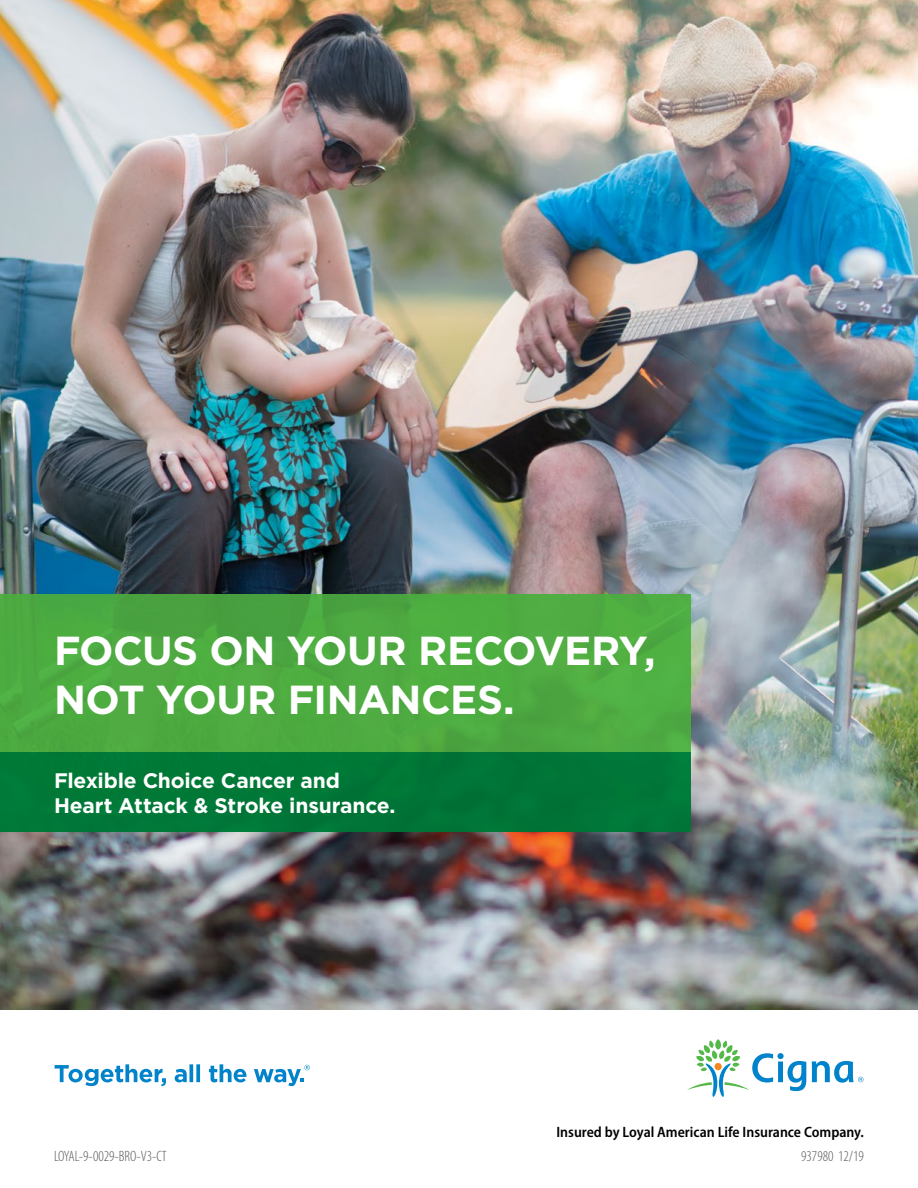
<style>
.page{position:relative;width:918px;height:1188px;background:#fff}
.page>*{position:absolute;margin:0;border:0;box-sizing:border-box;transform-origin:0 0}
.t1{font:700 40.5px/48.6px "Gotham";letter-spacing:-.015em;color:#fff}
.t2{font:700 21px/25.2px "Gotham";letter-spacing:-.01em;color:#fff}
.t3{font:600 semi-condensed 15px "Myriad Pro";color:#000}
.t4{font:300 condensed 15px "Myriad Pro";color:#58595b}
</style>
<div class="page">
<img style="left:0;top:0;width:918px;height:1009px">
<div style="left:0;top:594px;width:691px;height:158px;background:#4eab41"></div>
<div style="left:0;top:752px;width:691px;height:80px;background:#007737"></div>
<svg style="left:55px;top:1064px;width:111px;height:22px"></svg>
<svg style="left:175px;top:1064px;width:25px;height:18px"></svg>
<svg style="left:209px;top:1064px;width:37px;height:18px"></svg>
<svg style="left:254px;top:1065px;width:56px;height:21px"></svg>
<svg style="left:687px;top:1039px;width:177px;height:58px"></svg>
<h1 class="t1" style="left:54px;top:626px;width:603px">FOCUS ON YOUR RECOVERY,<br>NOT YOUR FINANCES.</h1>
<p class="t2" style="left:54px;top:768px;width:343px">Flexible Choice Cancer and<br>Heart Attack &amp; Stroke insurance.</p>
<p class="t3" style="left:556px;top:1124px;width:309px">Insured by Loyal American Life Insurance Company.</p>
<p class="t4" style="left:54px;top:1148px;width:114px">LOYAL-9-0029-BRO-V3-CT</p>
<p class="t4" style="left:801px;top:1148px;width:64px">937980 12/19</p>
</div>
